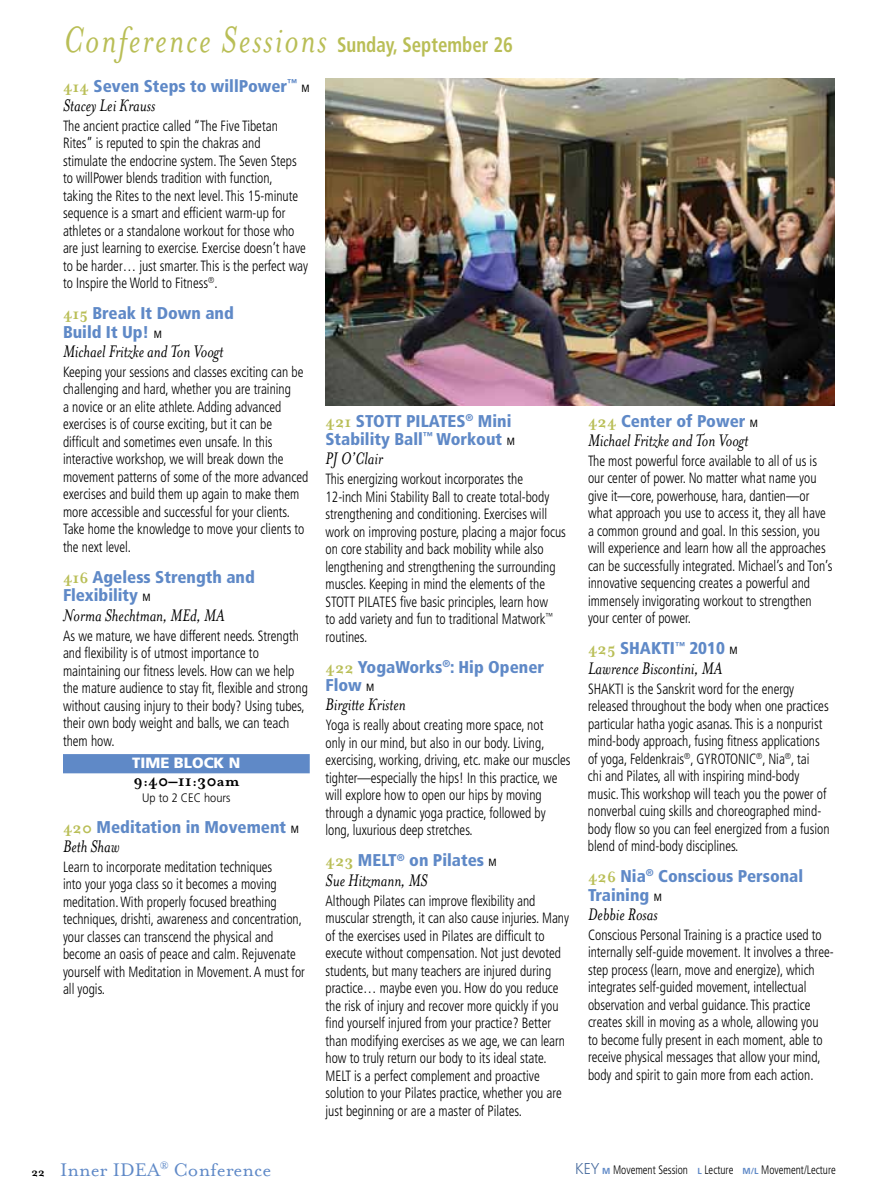
<style>
.page{position:relative;width:882px;height:1197px;background:#fff}
.page>*{position:absolute;margin:0;border:0;box-sizing:border-box;transform-origin:0 0}
.t1{font:italic 42px "Mrs Eaves";letter-spacing:.05em;color:#b9be56;scale:.9 1}
.t2{font:21px "Mrs Eaves Roman";color:#5f89c7}
.t3{font:italic 19.25px "Mrs Eaves";color:#000;scale:.9 1}
.t4{font:700 17.5px "Mrs Eaves";color:#000}
.t5{font:900 condensed 17.15px/18.4px "Frutiger";color:#5f89c7}
.t6{font:300 condensed 14.88px/17.5px "Frutiger";color:#000;scale:.9 1}
.t7{font:900 14.88px "Frutiger";color:#fff}
.t8{font:300 condensed 12.25px "Frutiger";color:#000;scale:.9 1}
.t9{font:300 12.25px "Frutiger";color:#000;scale:.9 1}
.t10{font:condensed 10.5px "Frutiger";color:#000}
.s1{font-family:"Frutiger";font-weight:700;font-style:normal;font-stretch:condensed;font-size:21px}
.s2{font-family:"Mrs Eaves";font-weight:700;font-stretch:normal;color:#b9be56}
.s3{font-weight:400;font-size:10.5px;color:#000}
.s4{font-family:"Mrs Eaves";font-weight:700;font-size:12.25px;color:#000}
.s5{font-stretch:normal;font-size:15.75px;color:#4b6ea0}
.s6{font-weight:700;font-stretch:normal;font-size:8.75px;color:#5f89c7}
</style>
<div class="page">
<div style="left:63px;top:754px;width:247px;height:19px;background:#5f89c7"></div>
<img style="left:326px;top:79px;width:509px;height:327px">
<h1 class="t1" style="left:63px;top:17px;width:502px">Conference Sessions <span class="s1">Sunday, September 26</span></h1>
<p class="t5" style="left:63px;top:76px;width:236px"><span class="s2">414</span> Seven Steps to willPower<sup>™</sup></p>
<p class="t10" style="left:302px;top:82px;width:10px">M</p>
<p class="t3" style="left:63px;top:95px;width:104px">Stacey Lei Krauss</p>
<p class="t6" style="left:63px;top:117px;width:274px">The ancient practice called “The Five Tibetan Rites” is reputed to spin the chakras and stimulate the endocrine system. The Seven Steps to willPower blends tradition with function,<br>taking the Rites to the next level. This 15-minute sequence is a smart and efficient warm-up for athletes or a standalone workout for those who are just learning to exercise. Exercise doesn’t have to be harder… just smarter. This is the perfect way to Inspire the World to Fitness<sup>®</sup>.</p>
<p class="t5" style="left:63px;top:304px;width:172px"><span class="s2">415</span> Break It Down and<br>Build It Up! <span class="s3">M</span></p>
<p class="t3" style="left:63px;top:341px;width:180px">Michael Fritzke and Ton Voogt</p>
<p class="t6" style="left:63px;top:363px;width:274px">Keeping your sessions and classes exciting can be challenging and hard, whether you are training<br>a novice or an elite athlete. Adding advanced exercises is of course exciting, but it can be difficult and sometimes even unsafe. In this interactive workshop, we will break down the movement patterns of some of the more advanced exercises and build them up again to make them more accessible and successful for your clients.<br>Take home the knowledge to move your clients to the next level.</p>
<p class="t5" style="left:63px;top:568px;width:193px"><span class="s2">416</span> Ageless Strength and<br>Flexibility <span class="s3">M</span></p>
<p class="t3" style="left:63px;top:604px;width:181px">Norma Shechtman, MEd, MA</p>
<p class="t6" style="left:63px;top:627px;width:274px">As we mature, we have different needs. Strength and flexibility is of utmost importance to maintaining our fitness levels. How can we help the mature audience to stay fit, flexible and strong without causing injury to their body? Using tubes, their own body weight and balls, we can teach them how.</p>
<p class="t7" style="left:132px;top:754px;width:110px">TIME BLOCK N</p>
<p class="t4" style="left:133px;top:771px;width:107px">9:40–11:30am</p>
<p class="t9" style="left:142px;top:790px;width:100px">Up to 2 CEC hours</p>
<p class="t5" style="left:63px;top:817px;width:237px"><span class="s2">420</span> Meditation in Movement <span class="s3">M</span></p>
<p class="t3" style="left:63px;top:836px;width:65px">Beth Shaw</p>
<p class="t6" style="left:63px;top:858px;width:270px">Learn to incorporate meditation techniques<br>into your yoga class so it becomes a moving meditation. With properly focused breathing techniques, drishti, awareness and concentration, your classes can transcend the physical and become an oasis of peace and calm. Rejuvenate yourself with Meditation in Movement. A must for all yogis.</p>
<p class="t5" style="left:325px;top:411px;width:191px"><span class="s2">421</span> STOTT PILATES<sup>®</sup> Mini<br>Stability Ball<sup>™</sup> Workout <span class="s3">M</span></p>
<p class="t3" style="left:326px;top:448px;width:65px">PJ O’Clair</p>
<p class="t6" style="left:326px;top:471px;width:269px">This energizing workout incorporates the<br>12-inch Mini Stability Ball to create total-body strengthening and conditioning. Exercises will work on improving posture, placing a major focus on core stability and back mobility while also lengthening and strengthening the surrounding muscles. Keeping in mind the elements of the STOTT PILATES five basic principles, learn how<br>to add variety and fun to traditional Matwork<sup>™ </sup>routines.</p>
<p class="t5" style="left:325px;top:658px;width:220px"><span class="s2">422</span> YogaWorks<sup>®</sup>: Hip Opener<br>Flow <span class="s3">M</span></p>
<p class="t3" style="left:326px;top:694px;width:91px">Birgitte Kristen</p>
<p class="t6" style="left:326px;top:717px;width:274px">Yoga is really about creating more space, not<br>only in our mind, but also in our body. Living, exercising, working, driving, etc. make our muscles tighter—especially the hips! In this practice, we will explore how to open our hips by moving through a dynamic yoga practice, followed by long, luxurious deep stretches.</p>
<p class="t5" style="left:326px;top:851px;width:173px"><span class="s2">423</span> MELT<sup>®</sup> on Pilates <span class="s3">M</span></p>
<p class="t3" style="left:326px;top:870px;width:115px">Sue Hitzmann, MS</p>
<p class="t6" style="left:326px;top:892px;width:272px">Although Pilates can improve flexibility and muscular strength, it can also cause injuries. Many of the exercises used in Pilates are difficult to execute without compensation. Not just devoted students, but many teachers are injured during practice… maybe even you. How do you reduce the risk of injury and recover more quickly if you find yourself injured from your practice? Better than modifying exercises as we age, we can learn how to truly return our body to its ideal state.<br>MELT is a perfect complement and proactive solution to your Pilates practice, whether you are just beginning or are a master of Pilates.</p>
<p class="t5" style="left:588px;top:411px;width:172px"><span class="s2">424</span> Center of Power <span class="s3">M</span></p>
<p class="t3" style="left:588px;top:430px;width:180px">Michael Fritzke and Ton Voogt</p>
<p class="t6" style="left:588px;top:452px;width:273px">The most powerful force available to all of us is our center of power. No matter what name you give it—core, powerhouse, hara, dantien—or what approach you use to access it, they all have a common ground and goal. In this session, you will experience and learn how all the approaches can be successfully integrated. Michael’s and Ton’s innovative sequencing creates a powerful and immensely invigorating workout to strengthen your center of power.</p>
<p class="t5" style="left:588px;top:639px;width:151px"><span class="s2">425</span> SHAKTI<sup>™</sup> 2010 <span class="s3">M</span></p>
<p class="t3" style="left:588px;top:658px;width:151px">Lawrence Biscontini, MA</p>
<p class="t6" style="left:588px;top:680px;width:270px">SHAKTI is the Sanskrit word for the energy released throughout the body when one practices particular hatha yogic asanas. This is a nonpurist mind-body approach, fusing fitness applications of yoga, Feldenkrais<sup>®</sup>, GYROTONIC<sup>®</sup>, Nia<sup>®</sup>, tai<br>chi and Pilates, all with inspiring mind-body music. This workshop will teach you the power of nonverbal cuing skills and choreographed mind&shy;body flow so you can feel energized from a fusion blend of mind-body disciplines.</p>
<p class="t5" style="left:588px;top:867px;width:217px"><span class="s2">426</span> Nia<sup>®</sup> Conscious Personal<br>Training <span class="s3">M</span></p>
<p class="t3" style="left:588px;top:904px;width:79px">Debbie Rosas</p>
<p class="t6" style="left:588px;top:926px;width:275px">Conscious Personal Training is a practice used to internally self-guide movement. It involves a three&shy;step process (learn, move and energize), which integrates self-guided movement, intellectual observation and verbal guidance. This practice creates skill in moving as a whole, allowing you<br>to become fully present in each moment, able to receive physical messages that allow your mind, body and spirit to gain more from each action.</p>
<h2 class="t2" style="left:32px;top:1158px;width:241px"><span class="s4">22</span> Inner IDEA<sup>®</sup> Conference</h2>
<p class="t8" style="left:575px;top:1163px;width:291px"><span class="s5">KEY</span> <span class="s6">M</span> Movement Session <span class="s6">L</span> Lecture <span class="s6">M/L</span> Movement/Lecture</p>
</div>
